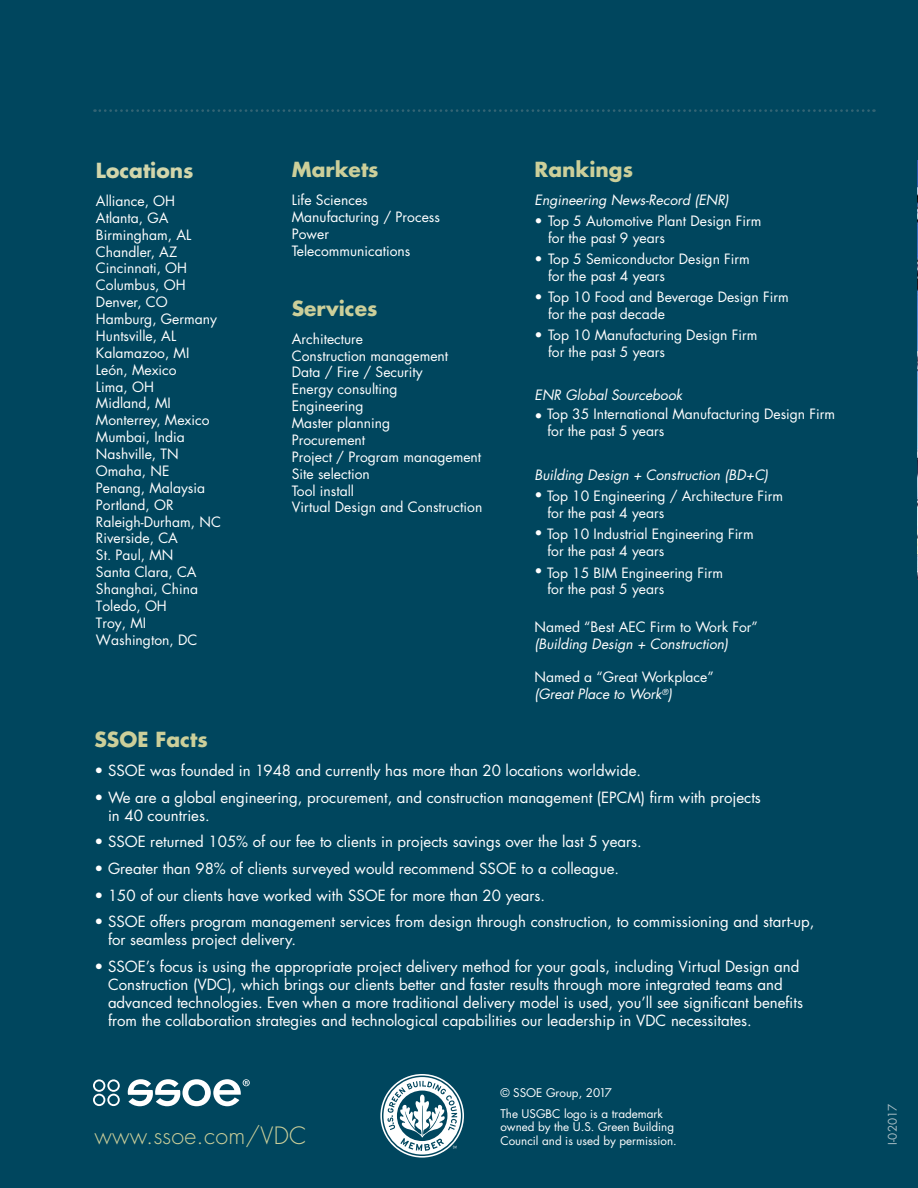
<style>
.page{position:relative;width:918px;height:1188px;background:#00465e}
.page>*{position:absolute;margin:0;border:0;box-sizing:border-box;transform-origin:0 0}
.t1{font:300 23.25px "Futura Std";letter-spacing:.01em;color:#cccf9a}
.t2{font:700 20.25px "Futura Std";color:#cccf9a}
.t3{font:700 20.25px "Futura Std";color:#d2d6ab}
.t4{font:15px/18px "Futura Std";color:#fff}
.t5{font:13.8px/16.8px "Futura Std";color:#fff}
.t6{font:italic 13.8px "Futura Std";color:#fff}
.t7{font:11.7px/21px "Futura Std";color:#fff}
.t8{font:11.7px "Futura Std";color:#a6bbc2}
.s1{font-style:italic}
</style>
<div class="page">
<svg style="left:93px;top:1079px;width:157px;height:27px"></svg>
<svg style="left:94px;top:109px;width:780px;height:3px"></svg>
<svg style="left:380px;top:1074px;width:84px;height:84px"></svg>
<img style="left:917px;top:161px;width:1px;height:418px">
<h2 class="t3" style="left:96px;top:157px;width:99px">Locations</h2>
<p class="t5" style="left:96px;top:193px;width:126px">Alliance, OH<br>Atlanta, GA<br>Birmingham, AL<br>Chandler, AZ<br>Cincinnati, OH<br>Columbus, OH<br>Denver, CO<br>Hamburg, Germany<br>Huntsville, AL<br>Kalamazoo, MI<br>León, Mexico<br>Lima, OH<br>Midland, MI<br>Monterrey, Mexico<br>Mumbai, India<br>Nashville, TN<br>Omaha, NE<br>Penang, Malaysia<br>Portland, OR<br>Raleigh-Durham, NC<br>Riverside, CA<br>St. Paul, MN<br>Santa Clara, CA<br>Shanghai, China<br>Toledo, OH<br>Troy, MI<br>Washington, DC</p>
<h2 class="t2" style="left:292px;top:156px;width:88px">Markets</h2>
<p class="t5" style="left:292px;top:192px;width:150px">Life Sciences<br>Manufacturing / Process<br>Power<br>Telecommunications</p>
<h2 class="t2" style="left:292px;top:295px;width:87px">Services</h2>
<p class="t5" style="left:292px;top:330px;width:192px">Architecture<br>Construction management<br>Data / Fire / Security<br>Energy consulting<br>Engineering<br>Master planning<br>Procurement<br>Project / Program management<br>Site selection<br>Tool install<br>Virtual Design and Construction</p>
<h2 class="t2" style="left:535px;top:156px;width:100px">Rankings</h2>
<p class="t6" style="left:535px;top:191px;width:196px">Engineering News-Record (ENR)</p>
<p class="t5" style="left:548px;top:213px;width:215px;text-indent:-14px">• Top 5 Automotive Plant Design Firm for the past 9 years</p>
<p class="t5" style="left:548px;top:251px;width:203px;text-indent:-14px">• Top 5 Semiconductor Design Firm for the past 4 years</p>
<p class="t5" style="left:548px;top:289px;width:242px;text-indent:-14px">• Top 10 Food and Beverage Design Firm for the past decade</p>
<p class="t5" style="left:548px;top:327px;width:211px;text-indent:-14px">• Top 10 Manufacturing Design Firm for the past 5 years</p>
<p class="t6" style="left:535px;top:386px;width:149px">ENR Global Sourcebook</p>
<p class="t5" style="left:547px;top:406px;width:289px;text-indent:-13px">• Top 35 International Manufacturing Design Firm for the past 5 years</p>
<p class="t6" style="left:535px;top:466px;width:235px">Building Design + Construction (BD+C)</p>
<p class="t5" style="left:547px;top:488px;width:237px;text-indent:-13px">• Top 10 Engineering / Architecture Firm for the past 4 years</p>
<p class="t5" style="left:547px;top:526px;width:208px;text-indent:-13px">• Top 10 Industrial Engineering Firm for the past 4 years</p>
<p class="t5" style="left:547px;top:564px;width:177px;text-indent:-13px">• Top 15 BIM Engineering Firm for the past 5 years</p>
<p class="t5" style="left:535px;top:619px;width:225px">Named “Best AEC Firm to Work For”</p>
<p class="t6" style="left:535px;top:635px;width:195px">(Building Design + Construction)</p>
<p class="t5" style="left:535px;top:669px;width:181px">Named a “Great Workplace” <span class="s1">(Great Place to Work</span><sup>®</sup><span class="s1">)</span></p>
<h2 class="t2" style="left:94px;top:726px;width:115px">SSOE Facts</h2>
<p class="t4" style="left:94px;top:762px;width:548px">• SSOE was founded in 1948 and currently has more than 20 locations worldwide.</p>
<p class="t4" style="left:108px;top:788px;width:654px;text-indent:-14px">• We are a global engineering, procurement, and construction management (EPCM) firm with projects in 40 countries.</p>
<p class="t4" style="left:94px;top:833px;width:549px">• SSOE returned 105% of our fee to clients in projects savings over the last 5 years.</p>
<p class="t4" style="left:94px;top:860px;width:526px">• Greater than 98% of clients surveyed would recommend SSOE to a colleague.</p>
<p class="t4" style="left:94px;top:886px;width:452px">• 150 of our clients have worked with SSOE for more than 20 years.</p>
<p class="t4" style="left:108px;top:913px;width:708px;text-indent:-14px">• SSOE offers program management services from design through construction, to commissioning and start-up, for seamless project delivery.</p>
<p class="t4" style="left:108px;top:957px;width:697px;text-indent:-14px">• SSOE’s focus is using the appropriate project delivery method for your goals, including Virtual Design and Construction (VDC), which brings our clients better and faster results through more integrated teams and advanced technologies. Even when a more traditional delivery model is used, you’ll see significant benefits from the collaboration strategies and technological capabilities our leadership in VDC necessitates.</p>
<p class="t7" style="left:500px;top:1082px;width:164px">© SSOE Group, 2017<br>The USGBC logo is a trademark</p>
<p class="t7" style="left:500px;top:1116px;width:175px">owned by the U.S. Green Building</p>
<h1 class="t1" style="left:94px;top:1122px;width:213px">www.ssoe.com/VDC</h1>
<p class="t7" style="left:500px;top:1130px;width:178px">Council and is used by permission.</p>
<p class="t8" style="left:885px;top:1145px;width:43px;rotate:-90deg">I-02017</p>
</div>
